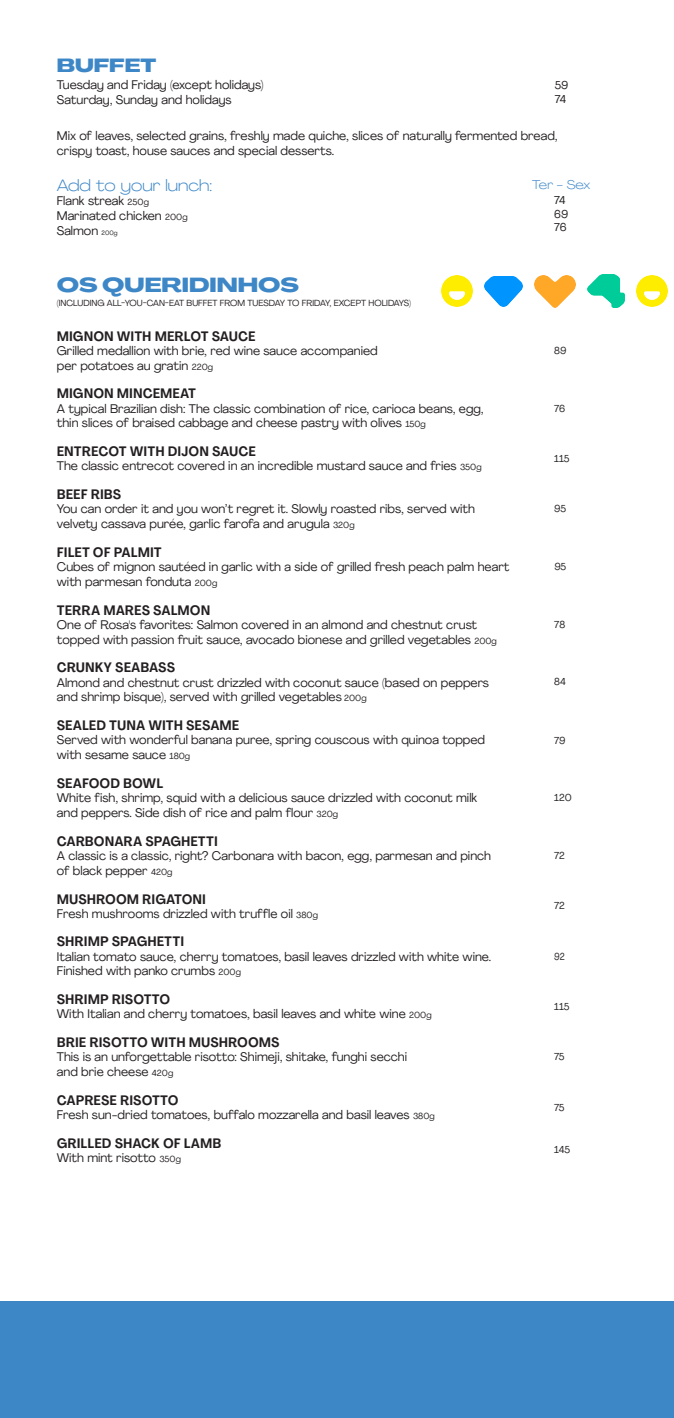
<style>
.page{position:relative;width:674px;height:1418px;background:#fff}
.page>*{position:absolute;margin:0;border:0;box-sizing:border-box;transform-origin:0 0}
.t1{font:800 20px "Agrandir Grand";color:#3e87c7}
.t2{font:800 18.75px "Agrandir Grand";color:#3e87c7}
.t3{font:300 expanded 16.25px "Agrandir";color:#3e87c7}
.t4{font:700 13.5px "Agrandir Text";color:#231f20}
.t5{font:300 expanded 12.5px "Agrandir";letter-spacing:-.02em;color:#3e87c7}
.t6{font:12.38px/14.9px "Agrandir";color:#231f20}
.t7{font:11.25px/13.5px "Agrandir";letter-spacing:-.03em;color:#231f20}
.t8{font:10px "Agrandir";color:#231f20}
.t9{font:10px "Agrandir";color:#231f20;scale:.88 1}
.t10{font:8.75px "Agrandir";color:#231f20}
.s1{font-size:8.75px}
.s2{font-size:6.25px}
</style>
<div class="page">
<img style="left:484px;top:276px;width:38px;height:30px">
<img style="left:534px;top:275px;width:41px;height:32px">
<img style="left:587px;top:275px;width:37px;height:33px">
<img style="left:636px;top:276px;width:31px;height:31px">
<img style="left:441px;top:276px;width:31px;height:31px">
<div style="left:0;top:1300px;width:673px;height:117px;background:#3e87c7"></div>
<h2 class="t2" style="left:57px;top:54px;width:101px">BUFFET</h2>
<p class="t6" style="left:57px;top:77px;width:208px">Tuesday and Friday (except holidays)<br>Saturday, Sunday and holidays</p>
<p class="t7" style="left:554px;top:78px;width:15px">59<br>74</p>
<p class="t6" style="left:57px;top:128px;width:502px">Mix of leaves, selected grains, freshly made quiche, slices of naturally fermented bread, crispy toast, house sauces and special desserts.</p>
<h3 class="t3" style="left:57px;top:175px;width:157px">Add to your lunch:</h3>
<p class="t5" style="left:532px;top:177px;width:60px">Ter - Sex</p>
<p class="t6" style="left:57px;top:193px;width:132px">Flank streak <span class="s1">250g<br></span>Marinated chicken <span class="s1">200g<br></span>Salmon <span class="s2">200g</span></p>
<p class="t7" style="left:554px;top:193px;width:16px">74<br>69<br>76</p>
<h1 class="t1" style="left:57px;top:272px;width:243px">OS QUERIDINHOS</h1>
<p class="t10" style="left:57px;top:297px;width:355px">(INCLUDING ALL-YOU-CAN-EAT BUFFET FROM TUESDAY TO FRIDAY, EXCEPT HOLIDAYS)</p>
<p class="t4" style="left:57px;top:327px;width:200px">MIGNON WITH MERLOT SAUCE</p>
<p class="t6" style="left:57px;top:343px;width:322px">Grilled medallion with brie, red wine sauce accompanied per potatoes au gratin <span class="s1">220g</span></p>
<p class="t8" style="left:554px;top:344px;width:14px">89</p>
<p class="t8" style="left:554px;top:402px;width:12px">76</p>
<p class="t4" style="left:57px;top:385px;width:141px">MIGNON MINCEMEAT</p>
<p class="t6" style="left:57px;top:401px;width:428px">A typical Brazilian dish: The classic combination of rice, carioca beans, egg, thin slices of braised cabbage and cheese pastry with olives <span class="s1">150g</span></p>
<p class="t4" style="left:57px;top:443px;width:201px">ENTRECOT WITH DIJON SAUCE</p>
<p class="t6" style="left:57px;top:458px;width:426px">The classic entrecot covered in an incredible mustard sauce and fries <span class="s1">350g</span></p>
<p class="t8" style="left:554px;top:452px;width:17px">115</p>
<p class="t4" style="left:57px;top:486px;width:66px">BEEF RIBS</p>
<p class="t6" style="left:57px;top:501px;width:419px">You can order it and you won’t regret it. Slowly roasted ribs, served with velvety cassava purée, garlic farofa and arugula <span class="s1">320g</span></p>
<p class="t8" style="left:554px;top:503px;width:13px">95</p>
<p class="t4" style="left:57px;top:544px;width:106px">FILET OF PALMIT</p>
<p class="t6" style="left:57px;top:559px;width:454px">Cubes of mignon sautéed in garlic with a side of grilled fresh peach palm heart with parmesan fonduta <span class="s1">200g</span></p>
<p class="t4" style="left:57px;top:601px;width:155px">TERRA MARES SALMON</p>
<p class="t6" style="left:57px;top:617px;width:441px">One of Rosa's favorites: Salmon covered in an almond and chestnut crust topped with passion fruit sauce, avocado bionese and grilled vegetables <span class="s1">200g</span></p>
<p class="t4" style="left:57px;top:659px;width:120px">CRUNKY SEABASS</p>
<p class="t6" style="left:57px;top:674px;width:433px">Almond and chestnut crust drizzled with coconut sauce (based on peppers and shrimp bisque), served with grilled vegetables <span class="s1">200g</span></p>
<p class="t8" style="left:554px;top:560px;width:13px">95</p>
<p class="t8" style="left:554px;top:618px;width:12px">78</p>
<p class="t8" style="left:554px;top:675px;width:13px">84</p>
<p class="t4" style="left:57px;top:717px;width:184px">SEALED TUNA WITH SESAME</p>
<p class="t6" style="left:57px;top:732px;width:429px">Served with wonderful banana puree, spring couscous with quinoa topped with sesame sauce <span class="s1">180g</span></p>
<p class="t8" style="left:554px;top:733px;width:13px">79</p>
<p class="t4" style="left:57px;top:775px;width:108px">SEAFOOD BOWL</p>
<p class="t6" style="left:57px;top:790px;width:421px">White fish, shrimp, squid with a delicious sauce drizzled with coconut milk and peppers. Side dish of rice and palm flour <span class="s1">320g</span></p>
<p class="t4" style="left:57px;top:832px;width:162px">CARBONARA SPAGHETTI</p>
<p class="t6" style="left:57px;top:848px;width:435px">A classic is a classic, right? Carbonara with bacon, egg, parmesan and pinch of black pepper <span class="s1">420g</span></p>
<p class="t4" style="left:57px;top:890px;width:151px">MUSHROOM RIGATONI</p>
<p class="t6" style="left:57px;top:905px;width:262px">Fresh mushrooms drizzled with truffle oil <span class="s1">380g</span></p>
<p class="t4" style="left:57px;top:933px;width:129px">SHRIMP SPAGHETTI</p>
<p class="t6" style="left:57px;top:948px;width:435px">Italian tomato sauce, cherry tomatoes, basil leaves drizzled with white wine.<br>Finished with panko crumbs <span class="s1">200g</span></p>
<p class="t4" style="left:57px;top:991px;width:115px">SHRIMP RISOTTO</p>
<p class="t6" style="left:57px;top:1006px;width:376px">With Italian and cherry tomatoes, basil leaves and white wine <span class="s1">200g</span></p>
<p class="t4" style="left:57px;top:1034px;width:224px">BRIE RISOTTO WITH MUSHROOMS</p>
<p class="t6" style="left:57px;top:1049px;width:351px">This is an unforgettable risotto: Shimeji, shitake, funghi secchi and brie cheese <span class="s1">420g</span></p>
<p class="t4" style="left:57px;top:1091px;width:123px">CAPRESE RISOTTO</p>
<p class="t6" style="left:57px;top:1107px;width:379px">Fresh sun-dried tomatoes, buffalo mozzarella and basil leaves <span class="s1">380g</span></p>
<p class="t4" style="left:57px;top:1134px;width:166px">GRILLED SHACK OF LAMB</p>
<p class="t6" style="left:57px;top:1150px;width:125px">With mint risotto <span class="s1">350g</span></p>
<p class="t8" style="left:554px;top:791px;width:19px">120</p>
<p class="t8" style="left:554px;top:849px;width:12px">72</p>
<p class="t8" style="left:554px;top:899px;width:12px">72</p>
<p class="t9" style="left:554px;top:950px;width:14px">92</p>
<p class="t8" style="left:554px;top:1000px;width:17px">115</p>
<p class="t8" style="left:554px;top:1050px;width:12px">75</p>
<p class="t8" style="left:554px;top:1101px;width:12px">75</p>
<p class="t8" style="left:554px;top:1143px;width:17px">145</p>
</div>
